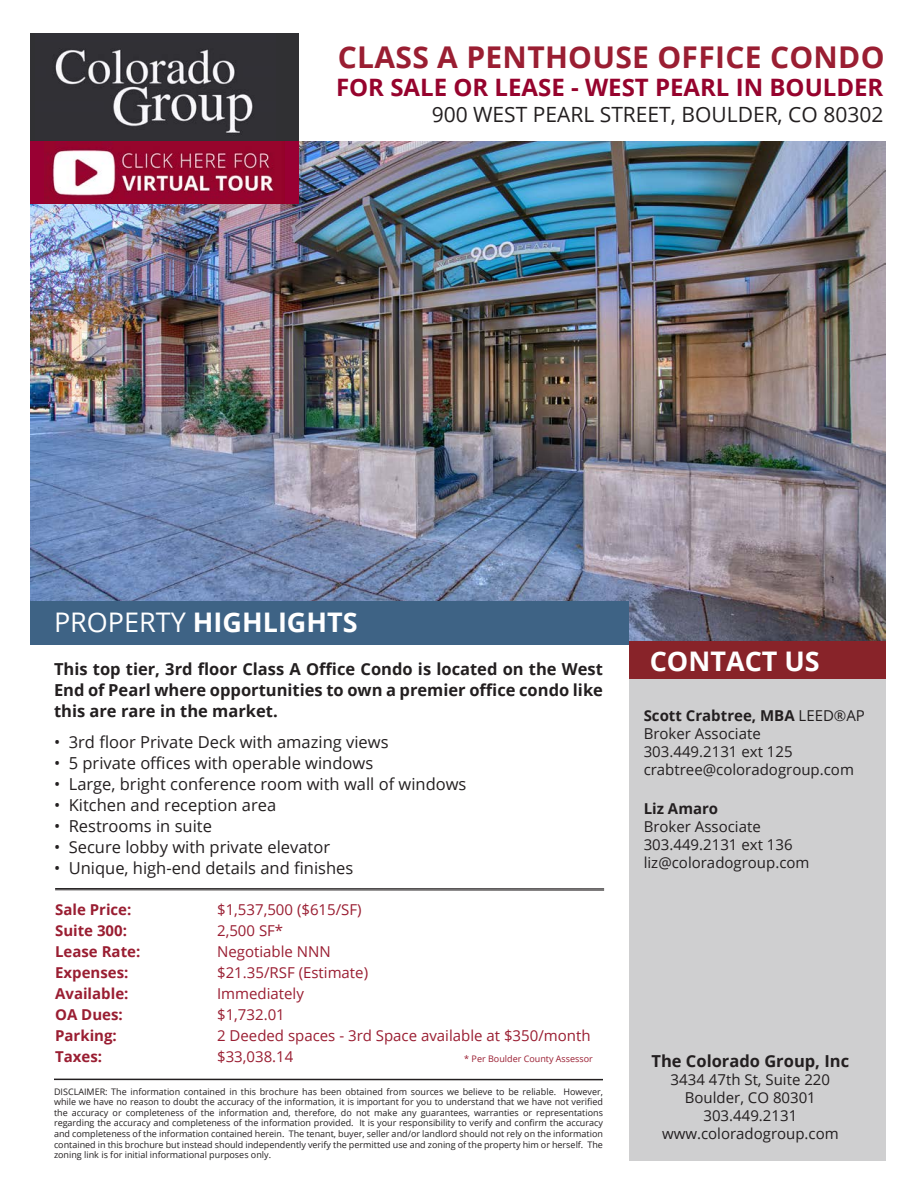
<style>
.page{position:relative;width:918px;height:1188px;background:#fff}
.page>*{position:absolute;margin:0;border:0;box-sizing:border-box;transform-origin:0 0}
.Paragraph_Style_1{font:700 30px "Open Sans";letter-spacing:.01em;color:#9a1e32}
.t1{font:700 27px "Open Sans";color:#fff}
.t2{font:700 24px "Open Sans";color:#96032d}
.t3{font:21px "Open Sans";color:#231f20}
.t4{font:16.5px "Open Sans";color:#231f20}
.t5{font:700 16.5px/21px "Open Sans";color:#231f20;text-align:justify}
.t6{font:15px "Open Sans";color:#231f20}
.t7{font:15px "Open Sans";color:#9a1e32}
.t8{font:700 15px "Open Sans";color:#9a1e32}
.t9{font:700 15px "Open Sans";color:#231f20}
.t10{font:9px/10.5px "Open Sans";color:#231f20;text-align:justify}
.t11{font:9px "Open Sans";color:#9a1e32}
.s1{font-weight:400}
</style>
<div class="page">
<img style="left:30px;top:141px;width:856px;height:500px">
<div style="left:30px;top:33px;width:269px;height:108px;background:#303033"></div>
<img style="left:55px;top:49px;width:198px;height:85px">
<div style="left:30px;top:602px;width:599px;height:43px;background:#3e6385"></div>
<div style="left:629px;top:645px;width:257px;height:516px;background:#cfcfd0"></div>
<div style="left:629px;top:641px;width:257px;height:38px;background:#882329"></div>
<hr style="left:54px;top:1079px;width:549px;height:1px;background:#231f20">
<hr style="left:55px;top:888px;width:549px;height:1px;background:#231f20">
<hr style="left:55px;top:890px;width:549px;height:1px;background:#231f20">
<div style="left:30px;top:141px;width:269px;height:62px;background:#97042c"></div>
<img style="left:47px;top:148px;width:227px;height:51px">
<p class="Paragraph_Style_1" style="left:338px;top:36px;width:548px">CLASS A PENTHOUSE OFFICE CONDO</p>
<p class="t2" style="left:336px;top:70px;width:549px">FOR SALE OR LEASE - WEST PEARL IN BOULDER</p>
<p class="t3" style="left:432px;top:100px;width:453px">900 WEST PEARL STREET, BOULDER, CO 80302</p>
<p class="t1" style="left:54px;top:603px;width:305px"><span class="s1">PROPERTY</span> HIGHLIGHTS</p>
<p class="t5" style="left:54px;top:658px;width:551px">This top tier, 3rd floor Class A Office Condo is located on the West End of Pearl where opportunities to own a premier office condo like this are rare in the market.</p>
<p class="t4" style="left:54px;top:730px;width:336px">• 3rd floor Private Deck with amazing views</p>
<p class="t4" style="left:54px;top:751px;width:321px">• 5 private offices with operable windows</p>
<p class="t4" style="left:54px;top:772px;width:414px">• Large, bright conference room with wall of windows</p>
<p class="t4" style="left:54px;top:793px;width:224px">• Kitchen and reception area</p>
<p class="t4" style="left:54px;top:814px;width:159px">• Restrooms in suite</p>
<p class="t4" style="left:54px;top:835px;width:278px">• Secure lobby with private elevator</p>
<p class="t4" style="left:54px;top:856px;width:301px">• Unique, high-end details and finishes</p>
<p class="t8" style="left:55px;top:899px;width:78px">Sale Price:</p>
<p class="t7" style="left:217px;top:899px;width:146px">$1,537,500 ($615/SF)</p>
<p class="t8" style="left:55px;top:920px;width:73px">Suite 300:</p>
<p class="t7" style="left:217px;top:920px;width:68px">2,500 SF*</p>
<p class="t8" style="left:55px;top:941px;width:87px">Lease Rate:</p>
<p class="t7" style="left:217px;top:941px;width:115px">Negotiable NNN</p>
<p class="t8" style="left:55px;top:962px;width:75px">Expenses:</p>
<p class="t7" style="left:217px;top:962px;width:153px">$21.35/RSF (Estimate)</p>
<p class="t8" style="left:55px;top:983px;width:75px">Available:</p>
<p class="t7" style="left:217px;top:983px;width:88px">Immediately</p>
<p class="t8" style="left:55px;top:1004px;width:69px">OA Dues:</p>
<p class="t7" style="left:217px;top:1004px;width:69px">$1,732.01</p>
<p class="t8" style="left:55px;top:1025px;width:63px">Parking:</p>
<p class="t7" style="left:217px;top:1025px;width:375px">2 Deeded spaces - 3rd Space available at $350/month</p>
<p class="t8" style="left:55px;top:1046px;width:49px">Taxes:</p>
<p class="t7" style="left:217px;top:1046px;width:78px">$33,038.14</p>
<p class="t11" style="left:464px;top:1052px;width:130px">* Per Boulder County Assessor</p>
<p class="t10" style="left:54px;top:1086px;width:551px">DISCLAIMER: The information contained in this brochure has been obtained from sources we believe to be reliable. However, while we have no reason to doubt the accuracy of the information, it is important for you to understand that we have not verified the accuracy or completeness of the information and, therefore, do not make any guarantees, warranties or representations regarding the accuracy and completeness of the information provided. It is your responsibility to verify and confirm the accuracy and completeness of the information contained herein. The tenant, buyer, seller and/or landlord should not rely on the information contained in this brochure but instead should independently verify the permitted use and zoning of the property him or herself. The zoning link is for initial informational purposes only.</p>
<p class="t1" style="left:650px;top:642px;width:172px">CONTACT US</p>
<p class="t9" style="left:644px;top:705px;width:223px">Scott Crabtree, MBA <span class="s1">LEED®AP</span></p>
<p class="t6" style="left:644px;top:723px;width:119px">Broker Associate</p>
<p class="t6" style="left:644px;top:741px;width:150px">303.449.2131 ext 125</p>
<p class="t6" style="left:644px;top:759px;width:212px">crabtree@coloradogroup.com</p>
<p class="t9" style="left:644px;top:798px;width:76px">Liz Amaro</p>
<p class="t6" style="left:644px;top:817px;width:119px">Broker Associate</p>
<p class="t6" style="left:644px;top:835px;width:150px">303.449.2131 ext 136</p>
<p class="t6" style="left:644px;top:853px;width:167px">liz@coloradogroup.com</p>
<p class="t5" style="left:652px;top:1050px;width:199px">The Colorado Group, Inc</p>
<p class="t6" style="left:671px;top:1069px;width:161px">3434 47th St, Suite 220</p>
<p class="t6" style="left:685px;top:1087px;width:133px">Boulder, CO 80301</p>
<p class="t6" style="left:703px;top:1105px;width:95px">303.449.2131</p>
<p class="t6" style="left:662px;top:1123px;width:178px">www.coloradogroup.com</p>
</div>
